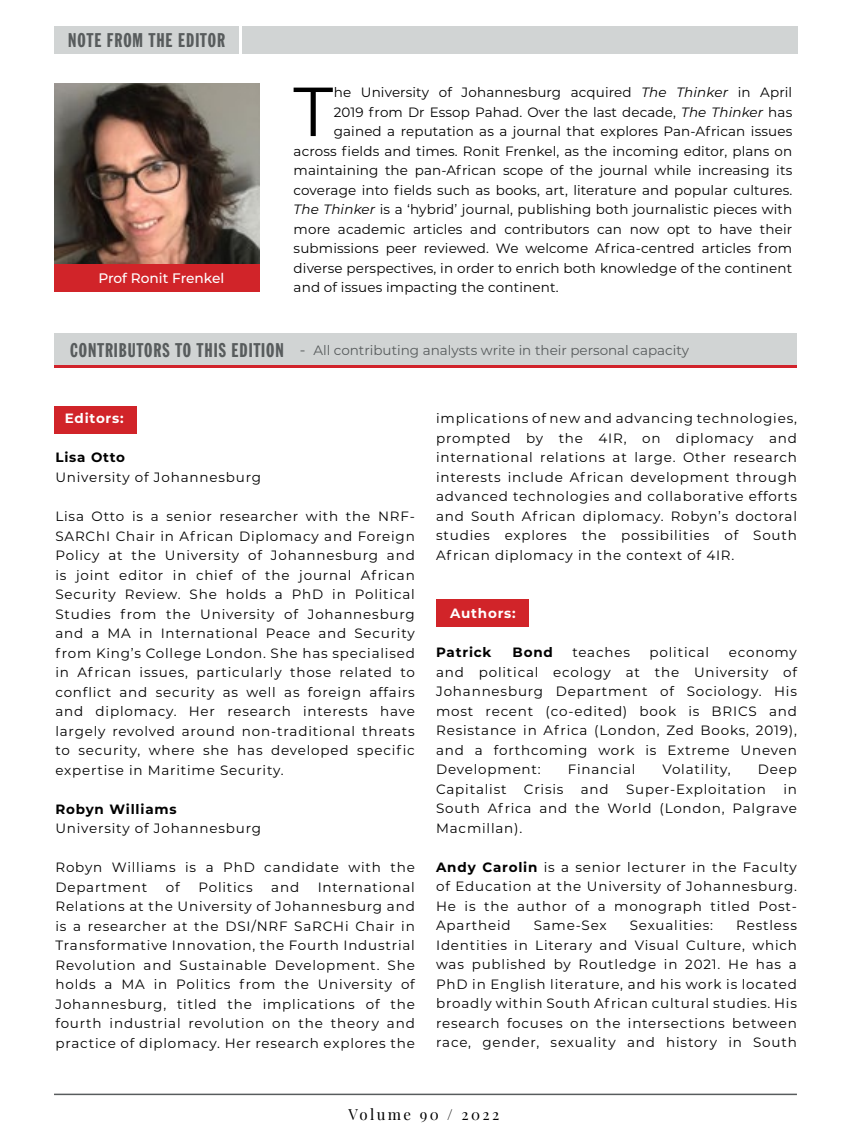
<style>
.page{position:relative;width:851px;height:1148px;background:#fff}
.page>*{position:absolute;margin:0;border:0;box-sizing:border-box;transform-origin:0 0}
.t1{font:69.15px "Montserrat";color:#000}
.t2{font:19.5px "Franklin Gothic Std Extra Cond";letter-spacing:.05em;color:#585c5d}
.t3{font:15px "Playfair Display";letter-spacing:.16em;color:#000}
.t4{font:500 13.8px "Montserrat";color:#fff}
.t5{font:13.5px/19.5px "Montserrat";letter-spacing:.02em;color:#000;text-align:justify}
.t6{font:13.5px/19.5px "Montserrat";letter-spacing:.06em;color:#000}
.t7{font:13.5px "Montserrat";color:#585c5d}
.t8{font:700 13.5px "Montserrat";letter-spacing:.06em;color:#000}
.t9{font:700 13.5px "Montserrat";letter-spacing:.06em;color:#fff}
.t10{font:13.5px "Montserrat";letter-spacing:.055em;color:#000}
.s1{font-style:italic}
.s2{font-size:15px}
.s3{font-weight:700}
</style>
<div class="page">
<hr style="left:54px;top:1093px;width:742px;height:2px;background:#585c5d">
<div style="left:54px;top:26px;width:184px;height:28px;background:#d1d4d4"></div>
<div style="left:242px;top:26px;width:555px;height:28px;background:#d1d4d4"></div>
<div style="left:54px;top:333px;width:742px;height:32px;background:#d1d4d4"></div>
<hr style="left:54px;top:365px;width:742px;height:3px;background:#d1232b">
<img style="left:54px;top:84px;width:205px;height:181px">
<div style="left:54px;top:265px;width:206px;height:27px;background:#d12429"></div>
<div style="left:54px;top:406px;width:82px;height:27px;background:#d12429"></div>
<div style="left:436px;top:599px;width:92px;height:27px;background:#d12429"></div>
<h2 class="t2" style="left:68px;top:30px;width:158px">NOTE FROM THE EDITOR</h2>
<p class="t4" style="left:98px;top:268px;width:127px">Prof Ronit Frenkel</p>
<h1 class="t1" style="left:293px;top:64px;width:41px">T</h1>
<p class="t5" style="left:334px;top:82px;width:460px">he University of Johannesburg acquired <span class="s1">The Thinker</span> in April</p>
<p class="t5" style="left:334px;top:101px;width:460px">2019 from Dr Essop Pahad. Over the last decade, <span class="s1">The Thinker</span> has</p>
<p class="t5" style="left:334px;top:121px;width:460px">gained a reputation as a journal that explores Pan-African issues</p>
<p class="t5" style="left:293px;top:140px;width:500px">across fields and times. Ronit Frenkel, as the incoming editor, plans on</p>
<p class="t5" style="left:293px;top:160px;width:500px">maintaining the pan-African scope of the journal while increasing its</p>
<p class="t5" style="left:293px;top:179px;width:500px">coverage into fields such as books, art, literature and popular cultures.</p>
<p class="t5" style="left:293px;top:199px;width:500px"><span class="s1">The Thinker</span> is a ‘hybrid’ journal, publishing both journalistic pieces with</p>
<p class="t5" style="left:293px;top:218px;width:500px">more academic articles and contributors can now opt to have their</p>
<p class="t5" style="left:293px;top:238px;width:500px">submissions peer reviewed. We welcome Africa-centred articles from</p>
<p class="t5" style="left:293px;top:257px;width:500px">diverse perspectives, in order to enrich both knowledge of the continent</p>
<p class="t5" style="left:293px;top:277px;width:266px">and of issues impacting the continent.</p>
<h2 class="t2" style="left:70px;top:339px;width:215px">CONTRIBUTORS TO THIS EDITION</h2>
<p class="t7" style="left:300px;top:341px;width:391px"><span class="s2">-</span> All contributing analysts write in their personal capacity</p>
<p class="t9" style="left:65px;top:409px;width:61px">Editors:</p>
<p class="t8" style="left:55px;top:448px;width:71px">Lisa Otto</p>
<p class="t6" style="left:55px;top:467px;width:207px">University of Johannesburg</p>
<p class="t5" style="left:55px;top:506px;width:361px">Lisa Otto is a senior researcher with the NRF-SARChI Chair in African Diplomacy and Foreign Policy at the University of Johannesburg and is joint editor in chief of the journal African Security Review. She holds a PhD in Political Studies from the University of Johannesburg and a MA in International Peace and Security from King’s College London. She has specialised in African issues, particularly those related to conflict and security as well as foreign affairs and diplomacy. Her research interests have largely revolved around non-traditional threats to security, where she has developed specific expertise in Maritime Security.</p>
<p class="t8" style="left:55px;top:799px;width:123px">Robyn Williams</p>
<p class="t6" style="left:55px;top:818px;width:207px">University of Johannesburg</p>
<p class="t6" style="left:55px;top:857px;width:361px">Robyn Williams is a PhD candidate with the<br>Department</p>
<p class="t5" style="left:166px;top:876px;width:15px">of</p>
<p class="t6" style="left:198px;top:876px;width:56px">Politics</p>
<p class="t5" style="left:271px;top:876px;width:29px">and</p>
<p class="t5" style="left:55px;top:876px;width:361px;text-indent:262px">International Relations at the University of Johannesburg and is a researcher at the DSI/NRF SaRCHi Chair in Transformative Innovation, the Fourth Industrial Revolution and Sustainable Development. She holds a MA in Politics from the University of Johannesburg, titled the implications of the fourth industrial revolution on the theory and practice of diplomacy. Her research explores the</p>
<p class="t5" style="left:436px;top:408px;width:362px">implications of new and advancing technologies, prompted by the 4IR, on diplomacy and international relations at large. Other research interests include African development through advanced technologies and collaborative efforts and South African diplomacy. Robyn’s doctoral studies explores the possibilities of South African diplomacy in the context of 4IR.</p>
<p class="t9" style="left:450px;top:604px;width:67px">Authors:</p>
<p class="t8" style="left:436px;top:643px;width:57px">Patrick</p>
<p class="t8" style="left:512px;top:643px;width:42px">Bond</p>
<p class="t10" style="left:572px;top:643px;width:59px">teaches</p>
<p class="t6" style="left:649px;top:642px;width:61px">political</p>
<p class="t5" style="left:436px;top:642px;width:362px;text-indent:293px">economy and political ecology at the University of Johannesburg Department of Sociology. His most recent (co-edited) book is BRICS and Resistance in Africa (London, Zed Books, 2019), and a forthcoming work is Extreme Uneven Development:</p>
<p class="t6" style="left:567px;top:759px;width:69px">Financial</p>
<p class="t6" style="left:662px;top:759px;width:70px">Volatility,</p>
<p class="t5" style="left:757px;top:759px;width:41px">Deep</p>
<p class="t5" style="left:436px;top:779px;width:362px;text-indent:347px">in South Africa and the World (London, Palgrave Macmillan).</p>
<p class="t5" style="left:436px;top:857px;width:362px"><span class="s3">Andy Carolin</span> is a senior lecturer in the Faculty of Education at the University of Johannesburg.<br>He is the author of a monograph titled Post-Apartheid</p>
<p class="t6" style="left:436px;top:779px;width:72px">Capitalist</p>
<p class="t5" style="left:524px;top:779px;width:41px">Crisis</p>
<p class="t5" style="left:580px;top:779px;width:29px">and</p>
<p class="t6" style="left:626px;top:779px;width:141px">Super-Exploitation</p>
<p class="t5" style="left:436px;top:915px;width:362px;text-indent:300px">Restless Identities in Literary and Visual Culture, which was published by Routledge in 2021. He has a PhD in English literature, and his work is located broadly within South African cultural studies. His research focuses on the intersections between race, gender, sexuality and history in South</p>
<p class="t5" style="left:533px;top:915px;width:74px">Same-Sex</p>
<p class="t6" style="left:629px;top:915px;width:85px">Sexualities:</p>
<p class="t3" style="left:348px;top:1102px;width:152px">Volume 90 / 2022</p>
</div>
